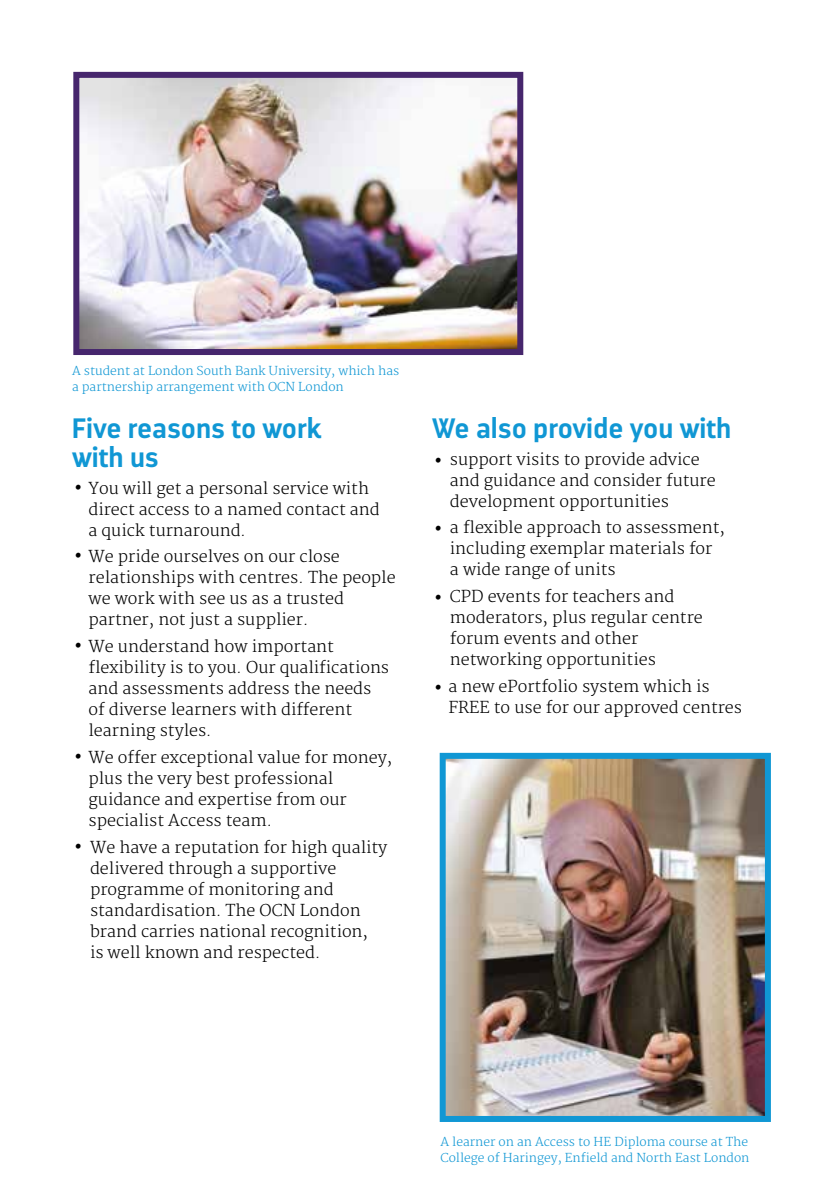
<style>
.page{position:relative;width:840px;height:1191px;background:#fff}
.page>*{position:absolute;margin:0;border:0;box-sizing:border-box;transform-origin:0 0}
.t1{font:700 28px/29px "Darwin";color:#1097d4}
.t2{font:300 16px/21px "Merriweather";color:#000}
.t3{font:300 12px/16px "Merriweather";color:#1097d4}
.s1{font-size:30px}
</style>
<div class="page">
<img style="left:446px;top:760px;width:317px;height:355px">
<div style="left:439px;top:753px;width:331px;height:369px;border:6px solid #1097d4"></div>
<img style="left:80px;top:79px;width:436px;height:269px">
<div style="left:73px;top:72px;width:450px;height:283px;border:6px solid #46266d"></div>
<p class="t3" style="left:72px;top:363px;width:328px">A student at London South Bank University, which has a partnership arrangement with OCN London</p>
<h1 class="t1" style="left:72px;top:414px;width:250px">Five reasons to work with us</h1>
<p class="t2" style="left:88px;top:478px;width:292px;text-indent:-16px"><span class="s1">•</span> You will get a personal service with direct access to a named contact and a quick turnaround.</p>
<p class="t2" style="left:88px;top:547px;width:308px;text-indent:-16px"><span class="s1">•</span> We pride ourselves on our close relationships with centres. The people we work with see us as a trusted partner, not just a supplier.</p>
<p class="t2" style="left:88px;top:636px;width:302px;text-indent:-16px"><span class="s1">•</span> We understand how important flexibility is to you. Our qualifications and assessments address the needs of diverse learners with different learning styles.</p>
<p class="t2" style="left:88px;top:747px;width:305px;text-indent:-16px"><span class="s1">•</span> We offer exceptional value for money, plus the very best professional guidance and expertise from our specialist Access team.</p>
<p class="t2" style="left:90px;top:837px;width:298px;text-indent:-18px"><span class="s1">•</span> We have a reputation for high quality delivered through a supportive programme of monitoring and standardisation. The OCN London brand carries national recognition,<br>is well known and respected.</p>
<h1 class="t1" style="left:432px;top:414px;width:300px">We also provide you with</h1>
<p class="t2" style="left:449px;top:449px;width:267px;text-indent:-18px"><span class="s1">•</span> support visits to provide advice and guidance and consider future development opportunities</p>
<p class="t2" style="left:449px;top:518px;width:276px;text-indent:-18px"><span class="s1">•</span> a flexible approach to assessment, including exemplar materials for a wide range of units</p>
<p class="t2" style="left:449px;top:586px;width:254px;text-indent:-18px"><span class="s1">•</span> CPD events for teachers and moderators, plus regular centre forum events and other networking opportunities</p>
<p class="t2" style="left:448px;top:676px;width:295px;text-indent:-16px"><span class="s1">•</span> a new ePortfolio system which is<br>FREE to use for our approved centres</p>
<p class="t3" style="left:440px;top:1133px;width:310px">A learner on an Access to HE Diploma course at The<br>College of Haringey, Enfield and North East London</p>
</div>
